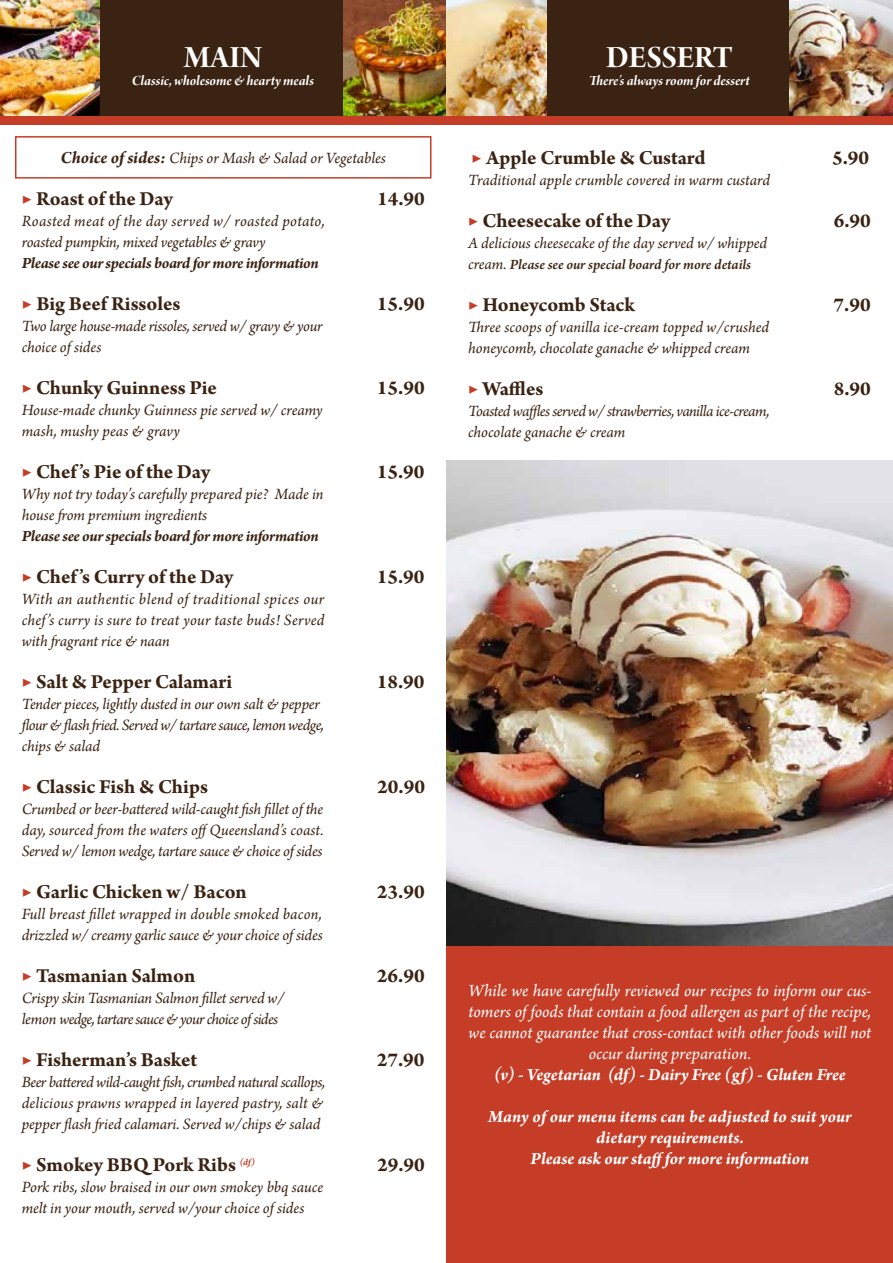
<style>
.page{position:relative;width:893px;height:1263px;background:#fff}
.page>*{position:absolute;margin:0;border:0;box-sizing:border-box;transform-origin:0 0}
.t1{font:33px "Arno Pro Bold Display";color:#fff}
.t2{font:700 21px "Arno Pro";letter-spacing:-.005em;color:#3b2313}
.t3{font:italic 18px/21px "Arno Pro";letter-spacing:-.005em;color:#fff;text-align:center}
.t4{font:italic 700 18px/21px "Arno Pro";color:#fff;text-align:center}
.t5{font:italic 16.5px/21px "Arno Pro";letter-spacing:-.005em;color:#3b2313}
.t6{font:italic 700 16.5px "Arno Pro";letter-spacing:-.025em;color:#3b2313}
.t7{font:italic 16.5px/21px "Arno Pro";letter-spacing:-.03em;color:#3b2313}
.t8{font:15px "Arno Pro Bold Italic Display";letter-spacing:-.005em;color:#fff}
.t9{font:italic 600 15px "Arno Pro";letter-spacing:-.005em;color:#3b2313}
.s1{font-weight:700;font-size:18px}
.s2{font-size:22.5px;color:#c53d27}
.s3{font-weight:400;font-size:16.5px}
</style>
<div class="page">
<div style="left:0;top:0;width:446px;height:121px;background:#3b2313"></div>
<img style="left:0;top:0;width:100px;height:116px">
<img style="left:343px;top:0;width:103px;height:116px">
<div style="left:0;top:116px;width:446px;height:9px;background:#c53d27"></div>
<div style="left:15px;top:136px;width:416px;height:43px;border:2px solid #c53d27"></div>
<img style="left:446px;top:460px;width:447px;height:486px">
<div style="left:446px;top:946px;width:447px;height:317px;background:#c53d27"></div>
<div style="left:446px;top:0;width:447px;height:121px;background:#3b2313"></div>
<img style="left:446px;top:0;width:100px;height:116px">
<img style="left:790px;top:0;width:103px;height:116px">
<div style="left:446px;top:116px;width:447px;height:9px;background:#c53d27"></div>
<h1 class="t1" style="left:184px;top:39px;width:79px">MAIN</h1>
<p class="t8" style="left:132px;top:72px;width:184px">Classic, wholesome &amp; hearty meals</p>
<p class="t5" style="left:61px;top:148px;width:327px"><span class="s1">Choice of sides:</span> Chips or Mash &amp; Salad or Vegetables</p>
<p class="t2" style="left:22px;top:186px;width:154px"><span class="s2">▶</span> Roast of the Day</p>
<p class="t2" style="left:377px;top:186px;width:49px">14.90</p>
<p class="t5" style="left:22px;top:211px;width:305px">Roasted meat of the day served w/ roasted potato, roasted pumpkin, mixed vegetables &amp; gravy</p>
<p class="t6" style="left:22px;top:253px;width:299px">Please see our specials board for more information</p>
<p class="t2" style="left:22px;top:291px;width:160px"><span class="s2">▶</span> Big Beef Rissoles</p>
<p class="t2" style="left:377px;top:291px;width:49px">15.90</p>
<p class="t5" style="left:22px;top:316px;width:302px">Two large house-made rissoles, served w/ gravy &amp; your choice of sides</p>
<p class="t2" style="left:22px;top:375px;width:197px"><span class="s2">▶</span> Chunky Guinness Pie</p>
<p class="t2" style="left:377px;top:375px;width:49px">15.90</p>
<p class="t5" style="left:22px;top:400px;width:302px">House-made chunky Guinness pie served w/ creamy mash, mushy peas &amp; gravy</p>
<p class="t2" style="left:22px;top:459px;width:191px"><span class="s2">▶</span> Chef’s Pie of the Day</p>
<p class="t2" style="left:377px;top:459px;width:49px">15.90</p>
<p class="t5" style="left:22px;top:484px;width:303px">Why not try today’s carefully prepared pie? Made in house from premium ingredients</p>
<p class="t6" style="left:22px;top:526px;width:299px">Please see our specials board for more information</p>
<p class="t2" style="left:22px;top:564px;width:214px"><span class="s2">▶</span> Chef’s Curry of the Day</p>
<p class="t2" style="left:377px;top:564px;width:49px">15.90</p>
<p class="t5" style="left:22px;top:589px;width:304px;text-align:justify">With an authentic blend of traditional spices our chef’s curry is sure to treat your taste buds! Served with fragrant rice &amp; naan</p>
<p class="t2" style="left:22px;top:669px;width:212px"><span class="s2">▶</span> Salt &amp; Pepper Calamari</p>
<p class="t2" style="left:377px;top:669px;width:49px">18.90</p>
<p class="t5" style="left:22px;top:694px;width:304px">Tender pieces, lightly dusted in our own salt &amp; pepper flour &amp; flash fried. Served w/ tartare sauce, lemon wedge, chips &amp; salad</p>
<p class="t2" style="left:22px;top:774px;width:188px"><span class="s2">▶</span> Classic Fish &amp; Chips</p>
<p class="t2" style="left:377px;top:774px;width:49px">20.90</p>
<p class="t5" style="left:22px;top:799px;width:303px;text-align:justify">Crumbed or beer-battered wild-caught fish fillet of the day, sourced from the waters offQueensland’s coast.<br>Served w/ lemon wedge, tartare sauce &amp; choice of sides</p>
<p class="t2" style="left:22px;top:879px;width:227px"><span class="s2">▶</span> Garlic Chicken w/ Bacon</p>
<p class="t2" style="left:377px;top:879px;width:49px">23.90</p>
<p class="t5" style="left:22px;top:904px;width:302px">Full breast fillet wrapped in double smoked bacon, drizzled w/ creamy garlic sauce &amp; your choice of sides</p>
<p class="t2" style="left:22px;top:963px;width:175px"><span class="s2">▶</span> Tasmanian Salmon</p>
<p class="t2" style="left:377px;top:963px;width:49px">26.90</p>
<p class="t5" style="left:22px;top:988px;width:264px">Crispy skin Tasmanian Salmon fillet served w/ lemon wedge, tartare sauce &amp; your choice of sides</p>
<p class="t2" style="left:22px;top:1047px;width:177px"><span class="s2">▶</span> Fisherman’s Basket</p>
<p class="t2" style="left:377px;top:1047px;width:49px">27.90</p>
<p class="t5" style="left:22px;top:1072px;width:305px;text-align:justify">Beer battered wild-caught fish, crumbed natural scallops, delicious prawns wrapped in layered pastry, salt &amp; pepper flash fried calamari. Served w/chips &amp; salad</p>
<p class="t2" style="left:22px;top:1152px;width:235px"><span class="s2">▶</span> Smokey BBQ Pork Ribs <sup>(df)</sup></p>
<p class="t2" style="left:377px;top:1152px;width:49px">29.90</p>
<p class="t5" style="left:22px;top:1177px;width:303px">Pork ribs, slow braised in our own smokey bbq sauce melt in your mouth, served w/your choice of sides</p>
<h1 class="t1" style="left:606px;top:39px;width:128px">DESSERT</h1>
<p class="t8" style="left:589px;top:72px;width:162px">There’s always room for dessert</p>
<p class="t2" style="left:472px;top:145px;width:236px"><span class="s2">▶</span> Apple Crumble &amp; Custard</p>
<p class="t2" style="left:832px;top:145px;width:39px">5.90</p>
<p class="t5" style="left:468px;top:170px;width:303px">Traditional apple crumble covered in warm custard</p>
<p class="t2" style="left:468px;top:208px;width:204px"><span class="s2">▶</span> Cheesecake of the Day</p>
<p class="t2" style="left:834px;top:208px;width:39px">6.90</p>
<p class="t5" style="left:468px;top:233px;width:300px">A delicious cheesecake of the day served w/ whipped</p>
<p class="t9" style="left:468px;top:256px;width:285px"><span class="s3">cream.</span> Please see our special board for more details</p>
<p class="t2" style="left:468px;top:292px;width:169px"><span class="s2">▶</span> Honeycomb Stack</p>
<p class="t2" style="left:834px;top:292px;width:39px">7.90</p>
<p class="t5" style="left:468px;top:317px;width:303px">Three scoops of vanilla ice-cream topped w/crushed honeycomb, chocolate ganache &amp; whipped cream</p>
<p class="t2" style="left:468px;top:376px;width:77px"><span class="s2">▶</span> Waffles</p>
<p class="t2" style="left:834px;top:376px;width:39px">8.90</p>
<p class="t7" style="left:468px;top:401px;width:303px">Toasted waffles served w/ strawberries, vanilla ice-cream, chocolate ganache &amp; cream</p>
<p class="t3" style="left:468px;top:981px;width:404px">While we have carefully reviewed our recipes to inform our cus&shy;tomers of foods that contain a food allergen as part of the recipe, we cannot guarantee that cross-contact with other foods will not occur during preparation.</p>
<p class="t4" style="left:494px;top:1065px;width:353px">(v) - Vegetarian (df) - Dairy Free (gf) - Gluten Free</p>
<p class="t4" style="left:488px;top:1107px;width:365px">Many of our menu items can be adjusted to suit your dietary requirements.<br>Please ask our stafffor more information</p>
</div>
